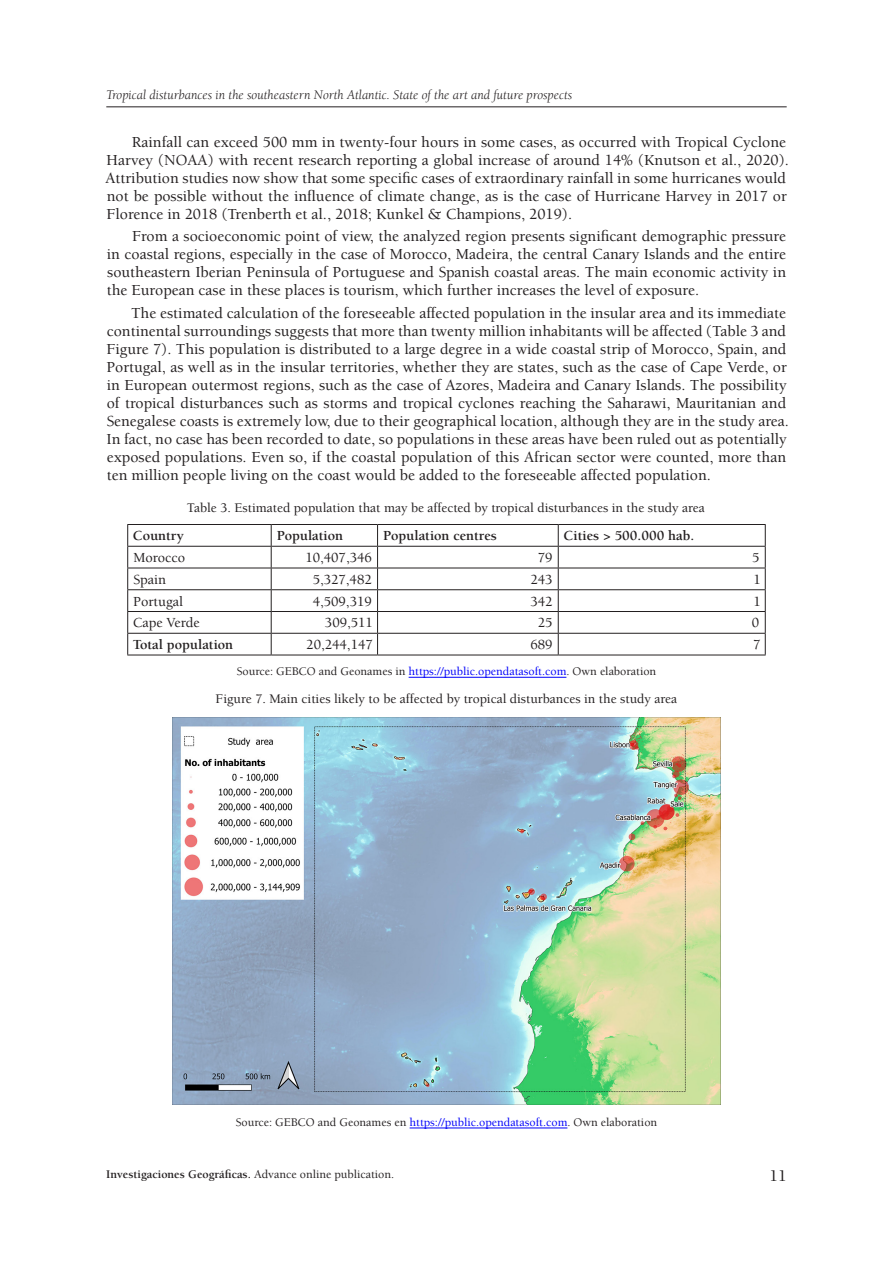
<style>
.page{position:relative;width:893px;height:1263px;background:#fff}
.page>*{position:absolute;margin:0;border:0;box-sizing:border-box;transform-origin:0 0}
.t1{font:500 16.5px "Berkeley Std";color:#231f20}
.TEXTO_COMÚN{font:500 15.75px/18px "Berkeley Std";color:#231f20}
.t2{font:500 14.25px "Berkeley Std";color:#231f20}
.t3{font:700 14.25px "Berkeley Std";color:#231f20}
.FIGURAS_TÍTULO{font:500 13.5px "Berkeley Std";color:#231f20}
.t4{font:italic 13.5px "Berkeley Std";color:#231f20}
.FIGURAS_FUENTE{font:500 12px "Berkeley Std";color:#231f20}
.t5{font:700 12px "Berkeley Std";color:#231f20}
.s1{color:#0000fa}
.s2{font-weight:500}
</style>
<div class="page">
<hr style="left:106px;top:106px;width:681px;height:1px;background:#231f20">
<hr style="left:409px;top:677px;width:157px;height:1px;background:#0000fa">
<hr style="left:410px;top:1128px;width:157px;height:1px;background:#0000fa">
<hr style="left:127px;top:524px;width:144px;height:1px;background:#231f20">
<hr style="left:271px;top:524px;width:107px;height:1px;background:#231f20">
<hr style="left:378px;top:524px;width:180px;height:1px;background:#231f20">
<hr style="left:558px;top:524px;width:208px;height:1px;background:#231f20">
<hr style="left:127px;top:546px;width:144px;height:1px;background:#231f20">
<hr style="left:271px;top:546px;width:107px;height:1px;background:#231f20">
<hr style="left:378px;top:546px;width:180px;height:1px;background:#231f20">
<hr style="left:558px;top:546px;width:208px;height:1px;background:#231f20">
<hr style="left:127px;top:568px;width:144px;height:1px;background:#231f20">
<hr style="left:271px;top:568px;width:107px;height:1px;background:#231f20">
<hr style="left:378px;top:568px;width:180px;height:1px;background:#231f20">
<hr style="left:558px;top:568px;width:208px;height:1px;background:#231f20">
<hr style="left:127px;top:589px;width:144px;height:1px;background:#231f20">
<hr style="left:271px;top:589px;width:107px;height:1px;background:#231f20">
<hr style="left:378px;top:589px;width:180px;height:1px;background:#231f20">
<hr style="left:558px;top:589px;width:208px;height:1px;background:#231f20">
<hr style="left:127px;top:611px;width:144px;height:1px;background:#231f20">
<hr style="left:271px;top:611px;width:107px;height:1px;background:#231f20">
<hr style="left:378px;top:611px;width:180px;height:1px;background:#231f20">
<hr style="left:558px;top:611px;width:208px;height:1px;background:#231f20">
<hr style="left:127px;top:633px;width:144px;height:1px;background:#231f20">
<svg style="left:127px;top:525px;width:1px;height:130px"></svg>
<hr style="left:271px;top:633px;width:107px;height:1px;background:#231f20">
<svg style="left:271px;top:525px;width:1px;height:130px"></svg>
<hr style="left:378px;top:633px;width:180px;height:1px;background:#231f20">
<svg style="left:377px;top:525px;width:1px;height:130px"></svg>
<hr style="left:558px;top:633px;width:208px;height:1px;background:#231f20">
<svg style="left:558px;top:525px;width:1px;height:130px"></svg>
<svg style="left:765px;top:525px;width:1px;height:130px"></svg>
<hr style="left:127px;top:655px;width:144px;height:1px;background:#231f20">
<hr style="left:271px;top:655px;width:107px;height:1px;background:#231f20">
<hr style="left:378px;top:655px;width:180px;height:1px;background:#231f20">
<hr style="left:558px;top:655px;width:208px;height:1px;background:#231f20">
<img style="left:173px;top:717px;width:547px;height:387px">
<p class="t4" style="left:106px;top:87px;width:468px">Tropical disturbances in the southeastern North Atlantic. State of the art and future prospects</p>
<p class="TEXTO_COMÚN" style="left:105px;top:134px;width:685px;text-indent:27px">Rainfall can exceed 500 mm in twenty-four hours in some cases, as occurred with Tropical Cyclone Harvey (NOAA) with recent research reporting a global increase of around 14% (Knutson et al., 2020).<br>Attribution studies now show that some specific cases of extraordinary rainfall in some hurricanes would not be possible without the influence of climate change, as is the case of Hurricane Harvey in 2017 or Florence in 2018 (Trenberth et al., 2018; Kunkel &amp; Champions, 2019).</p>
<p class="TEXTO_COMÚN" style="left:107px;top:228px;width:681px;text-align:justify;text-indent:25px">From a socioeconomic point of view, the analyzed region presents significant demographic pressure in coastal regions, especially in the case of Morocco, Madeira, the central Canary Islands and the entire southeastern Iberian Peninsula of Portuguese and Spanish coastal areas. The main economic activity in the European case in these places is tourism, which further increases the level of exposure.</p>
<p class="TEXTO_COMÚN" style="left:106px;top:304px;width:684px;text-indent:25px">The estimated calculation of the foreseeable affected population in the insular area and its immediate continental surroundings suggests that more than twenty million inhabitants will be affected (Table 3 and Figure 7). This population is distributed to a large degree in a wide coastal strip of Morocco, Spain, and Portugal, as well as in the insular territories, whether they are states, such as the case of Cape Verde, or in European outermost regions, such as the case of Azores, Madeira and Canary Islands. The possibility of tropical disturbances such as storms and tropical cyclones reaching the Saharawi, Mauritanian and Senegalese coasts is extremely low, due to their geographical location, although they are in the study area.<br>In fact, no case has been recorded to date, so populations in these areas have been ruled out as potentially exposed populations. Even so, if the coastal population of this African sector were counted, more than ten million people living on the coast would be added to the foreseeable affected population.</p>
<p class="FIGURAS_TÍTULO" style="left:187px;top:500px;width:519px">Table 3. Estimated population that may be affected by tropical disturbances in the study area</p>
<p class="t3" style="left:133px;top:528px;width:52px">Country</p>
<p class="t3" style="left:277px;top:528px;width:68px">Population</p>
<p class="t3" style="left:383px;top:528px;width:115px">Population centres</p>
<p class="t3" style="left:563px;top:528px;width:132px">Cities &gt; 500.000 hab.</p>
<p class="t2" style="left:133px;top:550px;width:53px">Morocco</p>
<p class="t2" style="left:305px;top:550px;width:68px">10,407,346</p>
<p class="t2" style="left:538px;top:550px;width:16px">79</p>
<p class="t2" style="left:752px;top:550px;width:9px">5</p>
<p class="t2" style="left:133px;top:572px;width:34px">Spain</p>
<p class="t2" style="left:313px;top:572px;width:61px">5,327,482</p>
<p class="t2" style="left:530px;top:572px;width:24px">243</p>
<p class="t2" style="left:753px;top:572px;width:9px">1</p>
<p class="t2" style="left:133px;top:594px;width:52px">Portugal</p>
<p class="t2" style="left:313px;top:594px;width:61px">4,509,319</p>
<p class="t2" style="left:530px;top:594px;width:24px">342</p>
<p class="t2" style="left:753px;top:594px;width:9px">1</p>
<p class="t2" style="left:133px;top:615px;width:69px">Cape Verde</p>
<p class="t2" style="left:325px;top:615px;width:50px">309,511</p>
<p class="t2" style="left:538px;top:615px;width:16px">25</p>
<p class="t2" style="left:752px;top:615px;width:9px">0</p>
<p class="t3" style="left:133px;top:637px;width:102px">Total population</p>
<p class="t2" style="left:306px;top:637px;width:68px">20,244,147</p>
<p class="t2" style="left:530px;top:637px;width:24px">689</p>
<p class="t2" style="left:753px;top:637px;width:9px">7</p>
<p class="FIGURAS_FUENTE" style="left:237px;top:665px;width:421px">Source: GEBCO and Geonames in <span class="s1">https://public.opendatasoft.com</span>. Own elaboration</p>
<p class="FIGURAS_TÍTULO" style="left:216px;top:691px;width:463px">Figure 7. Main cities likely to be affected by tropical disturbances in the study area</p>
<p class="FIGURAS_FUENTE" style="left:236px;top:1115px;width:423px">Source: GEBCO and Geonames en <span class="s1">https://public.opendatasoft.com</span>. Own elaboration</p>
<p class="t5" style="left:106px;top:1168px;width:289px">Investigaciones Geográficas. <span class="s2">Advance online publication.</span></p>
<p class="t1" style="left:769px;top:1167px;width:19px">11</p>
</div>
